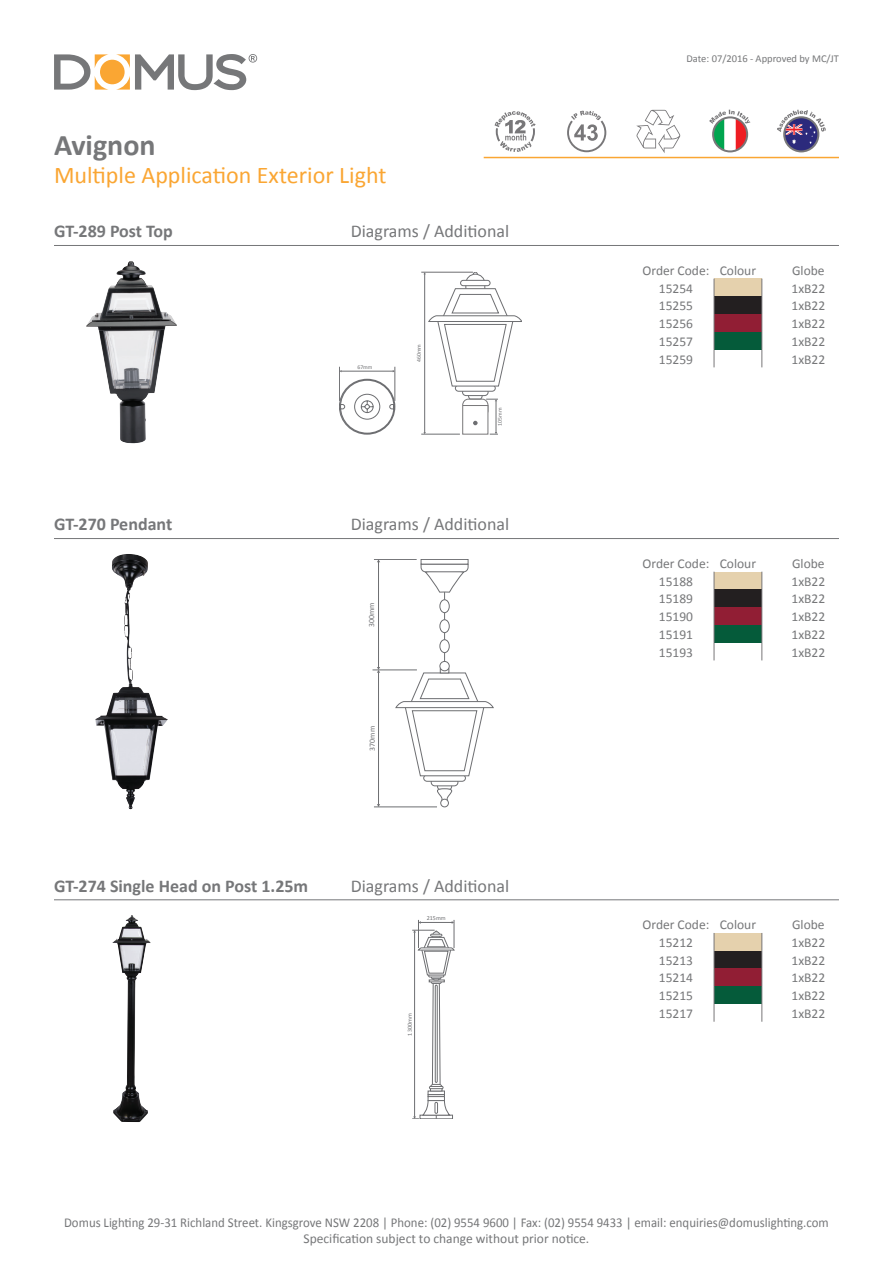
<style>
.page{position:relative;width:893px;height:1263px;background:#fff}
.page>*{position:absolute;margin:0;border:0;box-sizing:border-box;transform-origin:0 0}
.t1{font:700 30px "Calibri";color:#767779}
.t2{font:24px "Calibri";color:#faa633}
.t3{font:18px "Calibri";color:#767779}
.t4{font:700 18px "Calibri";color:#767779}
.t5{font:13.5px "Calibri";color:#767779}
.t6{font:13.5px/16.2px "Calibri";color:#767779;text-align:center;scale:.95 1}
.t7{font:10.5px "Calibri";color:#767779}
.t8{font:7.8px "Calibri";color:#6d6e71}
.t9{font:6px "Calibri";color:#6d6e71}
.t10{font:5.7px "Calibri";color:#6d6e71}
</style>
<div class="page">
<svg style="left:636px;top:110px;width:44px;height:43px"></svg>
<svg style="left:54px;top:54px;width:55px;height:36px"></svg>
<svg style="left:116px;top:54px;width:141px;height:36px"></svg>
<div style="left:100px;top:60px;width:25px;height:24px;background:#faa633;border-radius:50%"></div>
<hr style="left:484px;top:157px;width:355px;height:1px;background:#faa633">
<svg style="left:567px;top:111px;width:39px;height:41px"></svg>
<svg style="left:494px;top:111px;width:42px;height:41px"></svg>
<svg style="left:709px;top:110px;width:41px;height:41px"></svg>
<div style="left:712px;top:116px;width:36px;height:36px;border:2px solid #787779;border-radius:50%"></div>
<div style="left:784px;top:117px;width:34px;height:34px;background:#2c2a7c;border-radius:50%"></div>
<div style="left:783px;top:116px;width:36px;height:36px;border:2px solid #787779;border-radius:50%"></div>
<svg style="left:777px;top:110px;width:49px;height:34px"></svg>
<div style="left:714px;top:279px;width:48px;height:17px;background:#e5d1ad"></div>
<div style="left:714px;top:296px;width:48px;height:18px;background:#231f20"></div>
<div style="left:714px;top:314px;width:48px;height:18px;background:#911e34"></div>
<div style="left:714px;top:332px;width:48px;height:18px;background:#055b3a"></div>
<svg style="left:714px;top:279px;width:1px;height:88px"></svg>
<svg style="left:761px;top:279px;width:1px;height:88px"></svg>
<hr style="left:54px;top:245px;width:785px;height:1px;background:#767779">
<img style="left:86px;top:261px;width:91px;height:182px">
<hr style="left:339px;top:367px;width:1px;height:34px;background:#6d6e71">
<hr style="left:395px;top:367px;width:1px;height:34px;background:#6d6e71">
<hr style="left:341px;top:371px;width:52px;height:1px;background:#6d6e71">
<svg style="left:339px;top:379px;width:56px;height:55px"></svg>
<hr style="left:424px;top:274px;width:1px;height:158px;background:#6d6e71">
<hr style="left:496px;top:401px;width:1px;height:31px;background:#6d6e71">
<hr style="left:421px;top:272px;width:52px;height:1px;background:#6d6e71">
<hr style="left:421px;top:434px;width:39px;height:1px;background:#6d6e71">
<svg style="left:490px;top:432px;width:8px;height:3px"></svg>
<div style="left:463px;top:399px;width:25px;height:18px;border:1px solid #787779;border-radius:6px"></div>
<div style="left:463px;top:405px;width:25px;height:29px;background:#fff"></div>
<svg style="left:473px;top:421px;width:5px;height:4px"></svg>
<svg style="left:468px;top:392px;width:30px;height:9px"></svg>
<svg style="left:463px;top:389px;width:25px;height:7px"></svg>
<div style="left:462px;top:389px;width:26px;height:7px;border:1px solid #6d6e71;border-radius:3px"></div>
<div style="left:455px;top:385px;width:40px;height:6px;border:1px solid #6d6e71;border-radius:3px"></div>
<svg style="left:423px;top:272px;width:99px;height:114px"></svg>
<div style="left:714px;top:572px;width:48px;height:17px;background:#e5d1ad"></div>
<div style="left:714px;top:589px;width:48px;height:18px;background:#231f20"></div>
<div style="left:714px;top:607px;width:48px;height:18px;background:#911e34"></div>
<div style="left:714px;top:625px;width:48px;height:18px;background:#055b3a"></div>
<svg style="left:714px;top:572px;width:1px;height:88px"></svg>
<svg style="left:761px;top:572px;width:1px;height:88px"></svg>
<hr style="left:54px;top:538px;width:785px;height:1px;background:#767779">
<img style="left:95px;top:554px;width:34px;height:235px">
<div style="left:431px;top:779px;width:27px;height:7px;background:#8c8d8f;border-radius:4px"></div>
<div style="left:431px;top:779px;width:27px;height:7px;border:1px solid #6d6e71;border-radius:4px"></div>
<div style="left:424px;top:775px;width:42px;height:6px;border:1px solid #6d6e71;border-radius:3px"></div>
<svg style="left:395px;top:669px;width:98px;height:107px"></svg>
<div style="left:440px;top:668px;width:9px;height:5px;border:1px solid #6d6e71"></div>
<svg style="left:430px;top:782px;width:29px;height:21px"></svg>
<div style="left:441px;top:799px;width:7px;height:8px;background:#fff;border-radius:50%"></div>
<div style="left:441px;top:799px;width:8px;height:8px;border:1px solid #6d6e71;border-radius:50%"></div>
<hr style="left:374px;top:807px;width:63px;height:1px;background:#6d6e71">
<hr style="left:374px;top:559px;width:43px;height:1px;background:#6d6e71">
<hr style="left:444px;top:592px;width:1px;height:71px;background:#6d6e71">
<div style="left:440px;top:661px;width:9px;height:10px;background:#fff;border-radius:50%"></div>
<div style="left:440px;top:661px;width:9px;height:10px;border:1px solid #6d6e71;border-radius:50%"></div>
<div style="left:440px;top:640px;width:9px;height:13px;background:#fff;border-radius:50%"></div>
<div style="left:440px;top:639px;width:9px;height:14px;border:1px solid #6d6e71;border-radius:50%"></div>
<div style="left:440px;top:620px;width:9px;height:13px;background:#fff;border-radius:50%"></div>
<div style="left:440px;top:619px;width:9px;height:14px;border:1px solid #6d6e71;border-radius:50%"></div>
<div style="left:440px;top:600px;width:9px;height:13px;background:#fff;border-radius:50%"></div>
<div style="left:440px;top:600px;width:9px;height:13px;border:1px solid #6d6e71;border-radius:50%"></div>
<svg style="left:421px;top:564px;width:47px;height:29px"></svg>
<div style="left:421px;top:559px;width:47px;height:5px;border:1px solid #6d6e71"></div>
<hr style="left:372px;top:670px;width:45px;height:1px;background:#6d6e71">
<hr style="left:378px;top:562px;width:1px;height:105px;background:#6d6e71">
<hr style="left:378px;top:672px;width:1px;height:133px;background:#6d6e71">
<svg style="left:377px;top:667px;width:3px;height:6px"></svg>
<div style="left:714px;top:933px;width:48px;height:18px;background:#e5d1ad"></div>
<div style="left:714px;top:951px;width:48px;height:17px;background:#231f20"></div>
<div style="left:714px;top:968px;width:48px;height:18px;background:#911e34"></div>
<div style="left:714px;top:986px;width:48px;height:18px;background:#055b3a"></div>
<svg style="left:714px;top:933px;width:1px;height:89px"></svg>
<svg style="left:761px;top:933px;width:1px;height:89px"></svg>
<hr style="left:54px;top:899px;width:785px;height:1px;background:#767779">
<img style="left:112px;top:915px;width:39px;height:207px">
<svg style="left:412px;top:920px;width:43px;height:199px"></svg>
<h1 class="t1" style="left:54px;top:123px;width:103px">Avignon</h1>
<h2 class="t2" style="left:54px;top:160px;width:334px">Multiple Application Exterior Light</h2>
<h3 class="t4" style="left:54px;top:218px;width:120px">GT-289 Post Top</h3>
<h3 class="t3" style="left:351px;top:220px;width:160px">Diagrams / Additional</h3>
<p class="t10" style="left:357px;top:363px;width:17px">67mm</p>
<p class="t10" style="left:416px;top:362px;width:19px;rotate:-90deg">460mm</p>
<p class="t10" style="left:496px;top:426px;width:19px;rotate:-90deg">105mm</p>
<h3 class="t4" style="left:54px;top:511px;width:120px">GT-270 Pendant</h3>
<h3 class="t3" style="left:351px;top:513px;width:160px">Diagrams / Additional</h3>
<p class="t8" style="left:367px;top:627px;width:26px;rotate:-90deg">300mm</p>
<p class="t8" style="left:367px;top:751px;width:26px;rotate:-90deg">370mm</p>
<h3 class="t4" style="left:54px;top:873px;width:256px">GT-274 Single Head on Post 1.25m</h3>
<h3 class="t3" style="left:351px;top:874px;width:160px">Diagrams / Additional</h3>
<p class="t9" style="left:427px;top:914px;width:20px">215mm</p>
<p class="t9" style="left:406px;top:1035px;width:23px;rotate:-90deg">1300mm</p>
<p class="t7" style="left:686px;top:52px;width:154px">Date: 07/2016 - Approved by MC/JT</p>
<p class="t5" style="left:643px;top:262px;width:115px">Order Code: Colour</p>
<p class="t5" style="left:792px;top:262px;width:34px">Globe</p>
<p class="t5" style="left:659px;top:280px;width:36px">15254</p>
<p class="t5" style="left:791px;top:280px;width:35px">1xB22</p>
<p class="t5" style="left:659px;top:297px;width:36px">15255</p>
<p class="t5" style="left:791px;top:297px;width:35px">1xB22</p>
<p class="t5" style="left:659px;top:315px;width:36px">15256</p>
<p class="t5" style="left:791px;top:315px;width:35px">1xB22</p>
<p class="t5" style="left:659px;top:333px;width:36px">15257</p>
<p class="t5" style="left:791px;top:333px;width:35px">1xB22</p>
<p class="t5" style="left:659px;top:351px;width:36px">15259</p>
<p class="t5" style="left:791px;top:351px;width:35px">1xB22</p>
<p class="t5" style="left:643px;top:555px;width:115px">Order Code: Colour</p>
<p class="t5" style="left:792px;top:555px;width:34px">Globe</p>
<p class="t5" style="left:659px;top:573px;width:36px">15188</p>
<p class="t5" style="left:791px;top:573px;width:35px">1xB22</p>
<p class="t5" style="left:659px;top:590px;width:36px">15189</p>
<p class="t5" style="left:791px;top:590px;width:35px">1xB22</p>
<p class="t5" style="left:659px;top:608px;width:36px">15190</p>
<p class="t5" style="left:791px;top:608px;width:35px">1xB22</p>
<p class="t5" style="left:659px;top:626px;width:36px">15191</p>
<p class="t5" style="left:791px;top:626px;width:35px">1xB22</p>
<p class="t5" style="left:659px;top:644px;width:36px">15193</p>
<p class="t5" style="left:791px;top:644px;width:35px">1xB22</p>
<p class="t5" style="left:643px;top:916px;width:115px">Order Code: Colour</p>
<p class="t5" style="left:792px;top:916px;width:34px">Globe</p>
<p class="t5" style="left:659px;top:934px;width:36px">15212</p>
<p class="t5" style="left:791px;top:934px;width:35px">1xB22</p>
<p class="t5" style="left:659px;top:952px;width:36px">15213</p>
<p class="t5" style="left:791px;top:952px;width:35px">1xB22</p>
<p class="t5" style="left:659px;top:969px;width:36px">15214</p>
<p class="t5" style="left:791px;top:969px;width:35px">1xB22</p>
<p class="t5" style="left:659px;top:987px;width:36px">15215</p>
<p class="t5" style="left:791px;top:987px;width:35px">1xB22</p>
<p class="t5" style="left:659px;top:1005px;width:36px">15217</p>
<p class="t5" style="left:791px;top:1005px;width:35px">1xB22</p>
<p class="t6" style="left:64px;top:1213px;width:806px">Domus Lighting 29-31 Richland Street. Kingsgrove NSW 2208 | Phone: (02) 9554 9600 | Fax: (02) 9554 9433 | email: enquiries@domuslighting.com<br>Specification subject to change without prior notice.</p>
</div>
